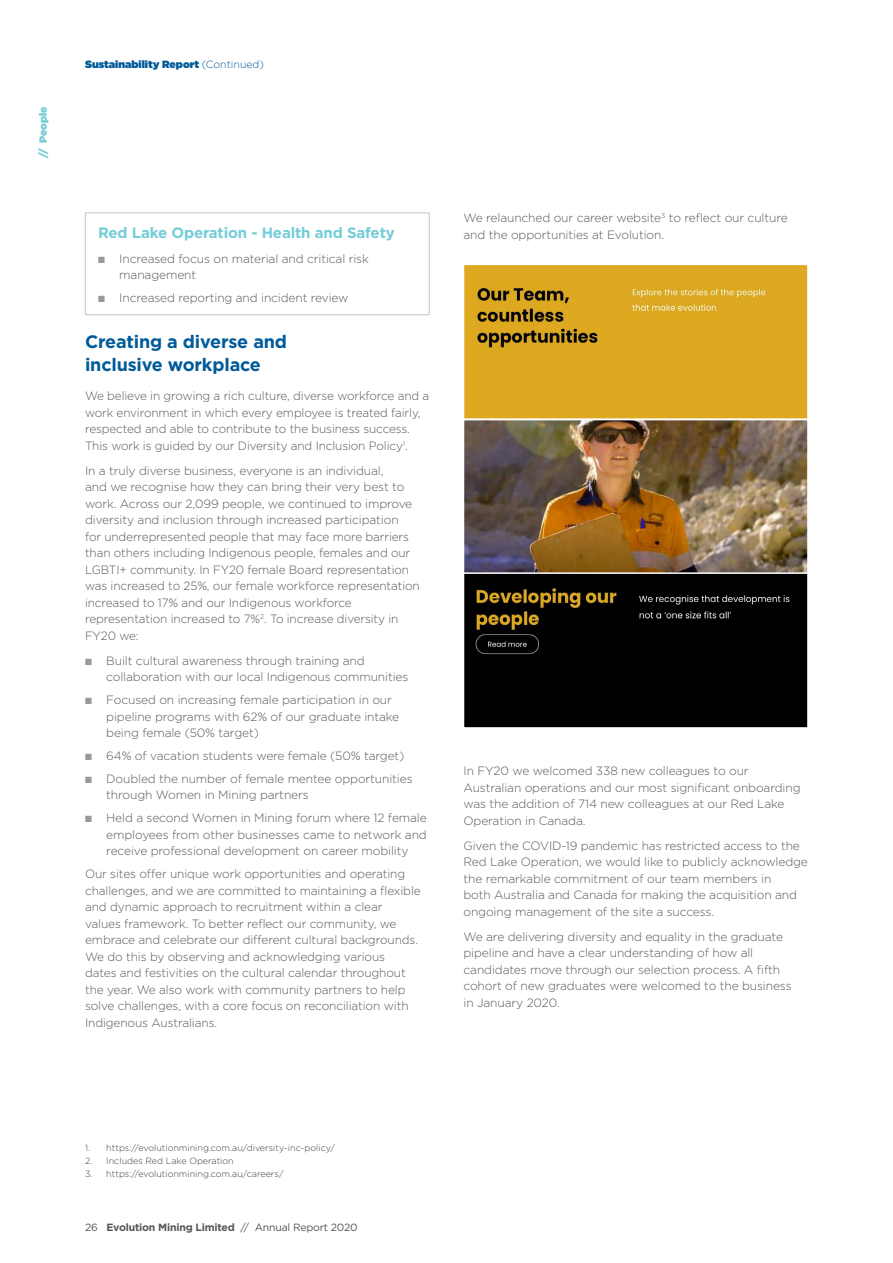
<style>
.page{position:relative;width:893px;height:1263px;background:#fff}
.page>*{position:absolute;margin:0;border:0;box-sizing:border-box;transform-origin:0 0}
.t1{font:700 18px/22.5px "Gotham";letter-spacing:-.01em;color:#005b99}
.t2{font:700 15px "Gotham";letter-spacing:-.01em;color:#74cdd7}
.t3{font:300 12px/16.5px "Gotham";letter-spacing:-.01em;color:#58595b}
.t4{font:700 10.5px "Gotham";letter-spacing:-.02em;color:#545757}
.t5{font:900 10.5px "Gotham";color:#005b99}
.t6{font:900 10.5px "Gotham";color:#74cdd7}
.t7{font:300 9px "Gotham";color:#414042}
.s1{font-weight:300}
.s2{color:#97999c}
.s3{font-weight:400}
</style>
<div class="page">
<hr style="left:85px;top:213px;width:344px;height:1px;background:#c2c4c6">
<hr style="left:85px;top:213px;width:1px;height:101px;background:#c2c4c6">
<hr style="left:429px;top:213px;width:1px;height:101px;background:#c2c4c6">
<hr style="left:85px;top:314px;width:344px;height:1px;background:#c2c4c6">
<img style="left:466px;top:267px;width:340px;height:459px">
<div style="left:463px;top:264px;width:346px;height:156px;border:2px solid #fff"></div>
<div style="left:463px;top:419px;width:346px;height:156px;border:2px solid #fff"></div>
<div style="left:463px;top:572px;width:346px;height:157px;border:2px solid #fff"></div>
<img style="left:617px;top:266px;width:163px;height:107px">
<img style="left:635px;top:584px;width:159px;height:55px">
<p class="t6" style="left:35px;top:158px;width:53px;rotate:-90deg">// People</p>
<p class="t5" style="left:85px;top:57px;width:180px">Sustainability Report <span class="s1">(Continued)</span></p>
<p class="t2" style="left:98px;top:222px;width:298px">Red Lake Operation - Health and Safety</p>
<p class="t3" style="left:119px;top:250px;width:251px;text-indent:-21px"><span class="s2">■</span> Increased focus on material and critical risk management</p>
<p class="t3" style="left:98px;top:289px;width:252px"><span class="s2">■</span> Increased reporting and incident review</p>
<h1 class="t1" style="left:85px;top:331px;width:203px">Creating a diverse and inclusive workplace</h1>
<p class="t3" style="left:85px;top:387px;width:346px">We believe in growing a rich culture, diverse workforce and a work environment in which every employee is treated fairly, respected and able to contribute to the business success.<br>This work is guided by our Diversity and Inclusion Policy<sup>1</sup>.</p>
<p class="t3" style="left:85px;top:462px;width:336px">In a truly diverse business, everyone is an individual,<br>and we recognise how they can bring their very best to work. Across our 2,099 people, we continued to improve diversity and inclusion through increased participation<br>for underrepresented people that may face more barriers than others including Indigenous people, females and our LGBTI+ community. In FY20 female Board representation was increased to 25%, our female workforce representation increased to 17% and our Indigenous workforce representation increased to 7%<sup>2</sup>. To increase diversity in FY20 we:</p>
<p class="t3" style="left:106px;top:652px;width:304px;text-indent:-21px"><span class="s2">■</span> Built cultural awareness through training and collaboration with our local Indigenous communities</p>
<p class="t3" style="left:106px;top:691px;width:294px;text-indent:-21px"><span class="s2">■</span> Focused on increasing female participation in our pipeline programs with 62% of our graduate intake being female (50% target)</p>
<p class="t3" style="left:85px;top:747px;width:321px"><span class="s2">■</span> 64% of vacation students were female (50% target)</p>
<p class="t3" style="left:106px;top:770px;width:308px;text-indent:-21px"><span class="s2">■</span> Doubled the number of female mentee opportunities through Women in Mining partners</p>
<p class="t3" style="left:106px;top:809px;width:322px;text-align:justify;text-indent:-21px"><span class="s2">■</span> Held a second Women in Mining forum where 12 female employees from other businesses came to network and receive professional development on career mobility</p>
<p class="t3" style="left:85px;top:865px;width:337px">Our sites offer unique work opportunities and operating challenges, and we are committed to maintaining a flexible and dynamic approach to recruitment within a clear values framework. To better reflect our community, we embrace and celebrate our different cultural backgrounds.<br>We do this by observing and acknowledging various<br>dates and festivities on the cultural calendar throughout the year. We also work with community partners to help solve challenges, with a core focus on reconciliation with Indigenous Australians.</p>
<p class="t3" style="left:463px;top:209px;width:326px">We relaunched our career website<sup>3</sup> to reflect our culture and the opportunities at Evolution.</p>
<p class="t3" style="left:463px;top:762px;width:339px">In FY20 we welcomed 338 new colleagues to our Australian operations and our most significant onboarding was the addition of 714 new colleagues at our Red Lake Operation in Canada.</p>
<p class="t3" style="left:463px;top:837px;width:346px">Given the COVID-19 pandemic has restricted access to the Red Lake Operation, we would like to publicly acknowledge the remarkable commitment of our team members in<br>both Australia and Canada for making the acquisition and ongoing management of the site a success.</p>
<p class="t3" style="left:463px;top:928px;width:330px">We are delivering diversity and equality in the graduate pipeline and have a clear understanding of how all candidates move through our selection process. A fifth cohort of new graduates were welcomed to the business in January 2020.</p>
<p class="t7" style="left:85px;top:1142px;width:251px">1. https://evolutionmining.com.au/diversity-inc-policy/</p>
<p class="t7" style="left:85px;top:1155px;width:150px">2. Includes Red Lake Operation</p>
<p class="t7" style="left:85px;top:1168px;width:200px">3. https://evolutionmining.com.au/careers/</p>
<p class="t4" style="left:85px;top:1220px;width:274px"><span class="s3">26</span> Evolution Mining Limited <span class="s3">// Annual Report 2020</span></p>
</div>
